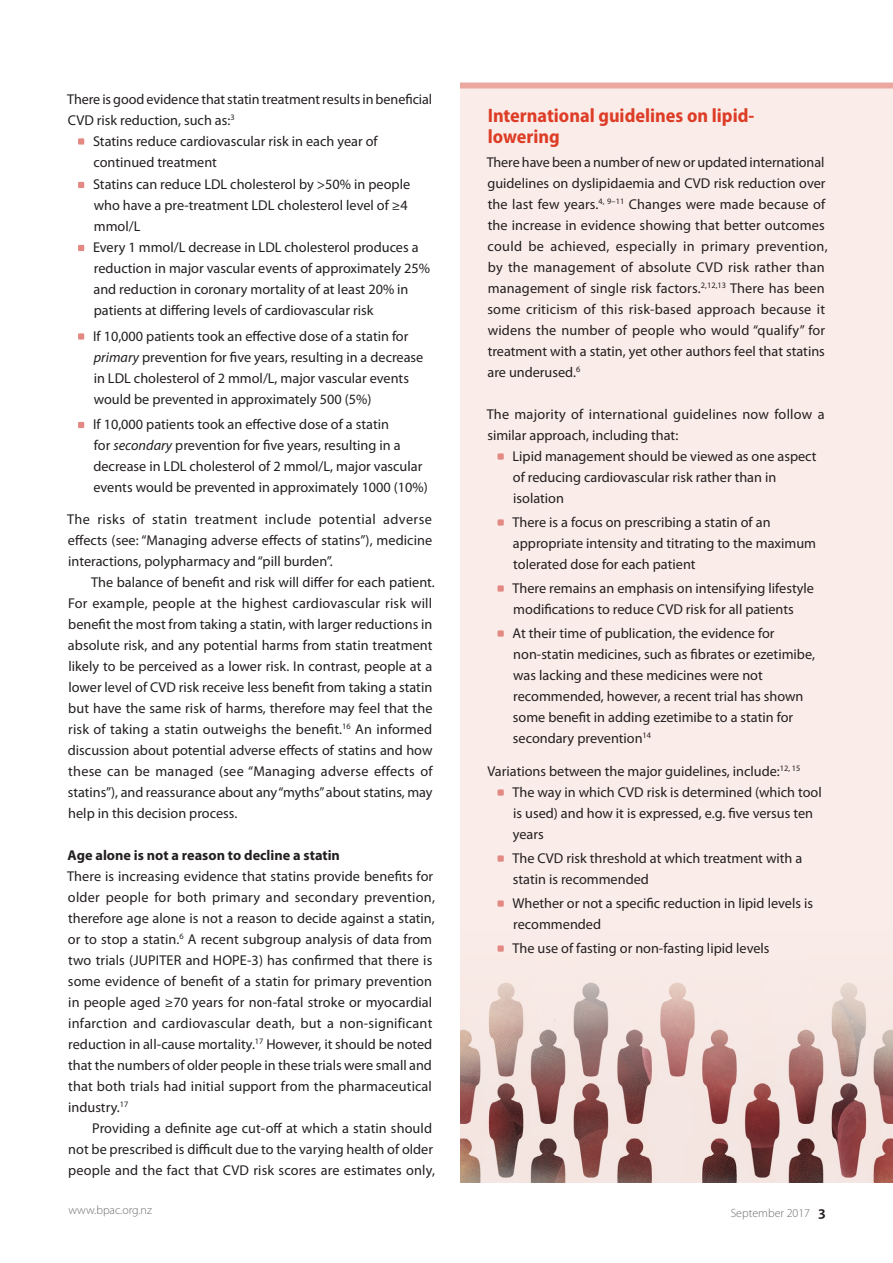
<style>
.page{position:relative;width:893px;height:1263px;background:#fff}
.page>*{position:absolute;margin:0;border:0;box-sizing:border-box;transform-origin:0 0}
.A_head{font:700 semi-condensed 19.5px/21px "Myriad Pro";color:#dd3d27}
.Bullet_List{font:14.25px/21px "Myriad Pro";color:#231f20}
.Body{font:14.25px/21px "Myriad Pro";letter-spacing:.005em;color:#231f20}
.Body-First_Line_Inde{font:14.25px/21px "Myriad Pro";color:#231f20}
.C_head{font:700 14.25px "Myriad Pro";color:#231f20}
.t1{font:300 12px "Myriad Pro";color:#6c6d70}
.s1{font-style:italic}
.s2{font-weight:600;font-size:15.75px;color:#231f20}
</style>
<div class="page">
<div style="left:460px;top:83px;width:433px;height:1098px;background:#faece8"></div>
<div style="left:460px;top:83px;width:433px;height:6px;background:#eba8a0"></div>
<img style="left:460px;top:982px;width:433px;height:200px">
<svg style="left:78px;top:138px;width:6px;height:7px"></svg>
<svg style="left:78px;top:182px;width:6px;height:6px"></svg>
<svg style="left:78px;top:245px;width:6px;height:6px"></svg>
<svg style="left:78px;top:333px;width:6px;height:7px"></svg>
<svg style="left:78px;top:422px;width:6px;height:6px"></svg>
<svg style="left:497px;top:453px;width:7px;height:7px"></svg>
<svg style="left:497px;top:519px;width:7px;height:7px"></svg>
<svg style="left:497px;top:585px;width:7px;height:7px"></svg>
<svg style="left:497px;top:630px;width:7px;height:7px"></svg>
<svg style="left:497px;top:789px;width:7px;height:7px"></svg>
<svg style="left:497px;top:855px;width:7px;height:7px"></svg>
<svg style="left:497px;top:900px;width:7px;height:7px"></svg>
<svg style="left:497px;top:945px;width:7px;height:7px"></svg>
<p class="Body" style="left:67px;top:88px;width:367px">There is good evidence that statin treatment results in beneficial<br>CVD risk reduction, such as:<sup>3</sup></p>
<p class="Bullet_List" style="left:93px;top:130px;width:286px">Statins reduce cardiovascular risk in each year of continued treatment</p>
<p class="Bullet_List" style="left:93px;top:173px;width:319px">Statins can reduce LDL cholesterol by &gt;50% in people who have a pre-treatment LDL cholesterol level of ≥4 mmol/L</p>
<p class="Bullet_List" style="left:93px;top:236px;width:339px">Every 1 mmol/L decrease in LDL cholesterol produces a reduction in major vascular events of approximately 25% and reduction in coronary mortality of at least 20% in patients at differing levels of cardiovascular risk</p>
<p class="Bullet_List" style="left:93px;top:325px;width:332px">If 10,000 patients took an effective dose of a statin for <span class="s1">primary</span> prevention for five years, resulting in a decrease in LDL cholesterol of 2 mmol/L, major vascular events would be prevented in approximately 500 (5%)</p>
<p class="Bullet_List" style="left:93px;top:413px;width:336px">If 10,000 patients took an effective dose of a statin<br>for <span class="s1">secondary</span> prevention for five years, resulting in a decrease in LDL cholesterol of 2 mmol/L, major vascular events would be prevented in approximately 1000 (10%)</p>
<p class="Body" style="left:67px;top:508px;width:366px;text-align:justify">The risks of statin treatment include potential adverse effects (see: “Managing adverse effects of statins”), medicine interactions, polypharmacy and “pill burden”.</p>
<p class="Body-First_Line_Inde" style="left:68px;top:571px;width:368px;text-indent:23px">The balance of benefit and risk will differ for each patient.<br>For example, people at the highest cardiovascular risk will benefit the most from taking a statin, with larger reductions in absolute risk, and any potential harms from statin treatment likely to be perceived as a lower risk. In contrast, people at a lower level of CVD risk receive less benefit from taking a statin but have the same risk of harms, therefore may feel that the risk of taking a statin outweighs the benefit.<sup>16</sup> An informed discussion about potential adverse effects of statins and how these can be managed (see “Managing adverse effects of statins”), and reassurance about any “myths” about statins, may help in this decision process.</p>
<p class="C_head" style="left:68px;top:845px;width:274px">Age alone is not a reason to decline a statin</p>
<p class="Body" style="left:67px;top:865px;width:369px">There is increasing evidence that statins provide benefits for older people for both primary and secondary prevention, therefore age alone is not a reason to decide against a statin, or to stop a statin.<sup>6</sup> A recent subgroup analysis of data from two trials (JUPITER and HOPE-3) has confirmed that there is some evidence of benefit of a statin for primary prevention in people aged ≥70 years for non-fatal stroke or myocardial infarction and cardiovascular death, but a non-significant reduction in all-cause mortality.<sup>17</sup> However, it should be noted that the numbers of older people in these trials were small and that both trials had initial support from the pharmaceutical industry.<sup>17</sup></p>
<p class="Body-First_Line_Inde" style="left:68px;top:1117px;width:368px;text-indent:24px">Providing a definite age cut-off at which a statin should not be prescribed is difficult due to the varying health of older people and the fact that CVD risk scores are estimates only,</p>
<p class="A_head" style="left:488px;top:105px;width:268px">International guidelines on lipid&shy;lowering</p>
<p class="Body" style="left:487px;top:151px;width:343px">There have been a number of new or updated international guidelines on dyslipidaemia and CVD risk reduction over the last few years.<sup>4,</sup> <sup>9–11</sup> Changes were made because of the increase in evidence showing that better outcomes could be achieved, especially in primary prevention, by the management of absolute CVD risk rather than management of single risk factors.<sup>2,12,13</sup> There has been some criticism of this risk-based approach because it widens the number of people who would “qualify” for treatment with a statin, yet other authors feel that statins are underused.<sup>6</sup></p>
<p class="Body" style="left:487px;top:403px;width:339px">The majority of international guidelines now follow a similar approach, including that:</p>
<p class="Bullet_List" style="left:512px;top:445px;width:306px">Lipid management should be viewed as one aspect of reducing cardiovascular risk rather than in isolation</p>
<p class="Bullet_List" style="left:512px;top:511px;width:305px">There is a focus on prescribing a statin of an appropriate intensity and titrating to the maximum tolerated dose for each patient</p>
<p class="Bullet_List" style="left:512px;top:577px;width:303px">There remains an emphasis on intensifying lifestyle modifications to reduce CVD risk for all patients</p>
<p class="Bullet_List" style="left:512px;top:622px;width:304px">At their time of publication, the evidence for non-statin medicines, such as fibrates or ezetimibe, was lacking and these medicines were not recommended, however, a recent trial has shown some benefit in adding ezetimibe to a statin for secondary prevention<sup>14</sup></p>
<p class="Body" style="left:487px;top:760px;width:314px">Variations between the major guidelines, include:<sup>12,</sup> <sup>15</sup></p>
<p class="Bullet_List" style="left:512px;top:781px;width:311px">The way in which CVD risk is determined (which tool is used) and how it is expressed, e.g. five versus ten years</p>
<p class="Bullet_List" style="left:512px;top:847px;width:291px">The CVD risk threshold at which treatment with a statin is recommended</p>
<p class="Bullet_List" style="left:512px;top:892px;width:302px">Whether or not a specific reduction in lipid levels is recommended</p>
<p class="Bullet_List" style="left:512px;top:937px;width:259px">The use of fasting or non-fasting lipid levels</p>
<p class="t1" style="left:69px;top:1202px;width:85px">www.bpac.org.nz</p>
<p class="t1" style="left:731px;top:1206px;width:96px">September 2017 <span class="s2">3</span></p>
</div>
